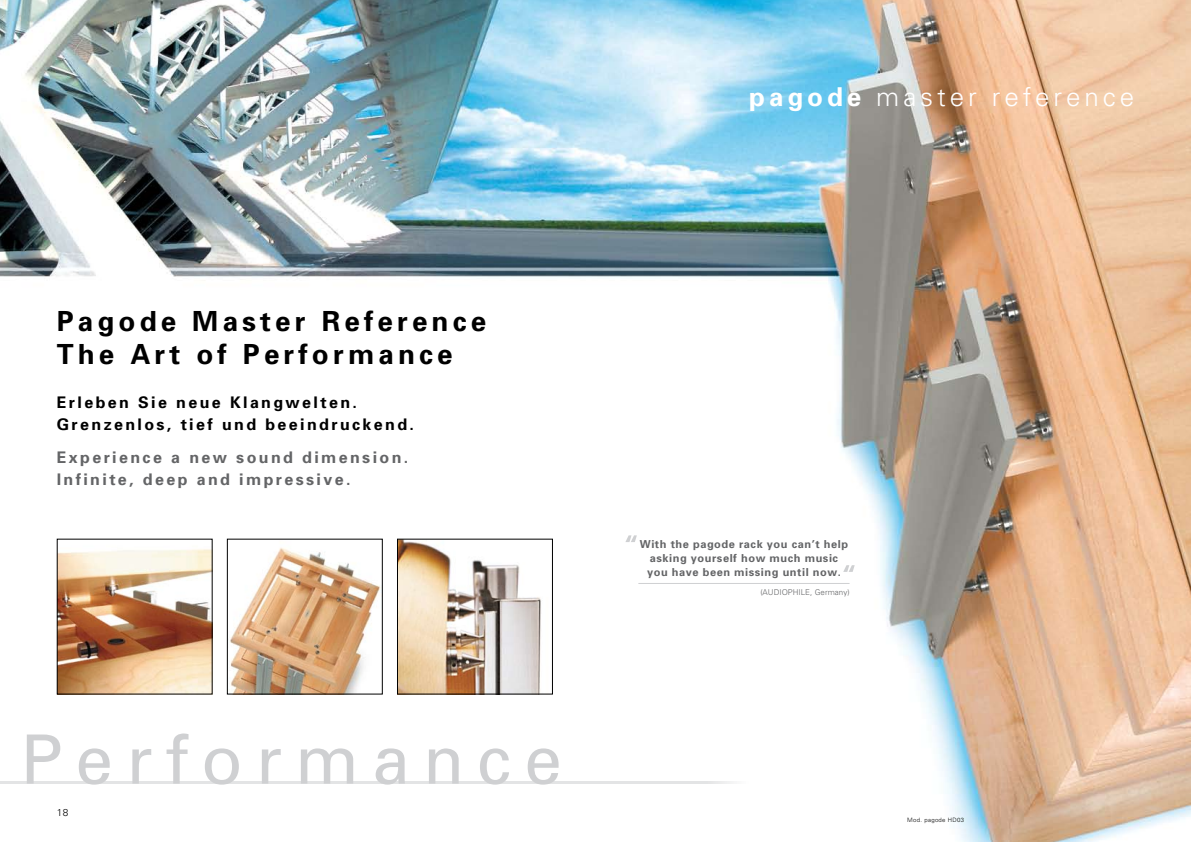
<style>
.page{position:relative;width:1191px;height:842px;background:#fff}
.page>*{position:absolute;margin:0;border:0;box-sizing:border-box;transform-origin:0 0}
.t1{font:68px "Univers";letter-spacing:.19em;color:#cfd0d2}
.t2{font:700 27.8px/33px "Univers";letter-spacing:.15em;color:#000}
.t3{font:300 26px "Univers";letter-spacing:.15em;color:#fff}
.t4{font:700 16px/22px "Univers";letter-spacing:.15em;color:#000}
.t5{font:700 16px/22px "Univers";letter-spacing:.15em;color:#646567}
.t6{font:700 11px/14px "Univers";letter-spacing:.05em;color:#646567;text-align:center}
.t7{font:300 10px "Univers";color:#000}
.t8{font:300 8px "Univers";color:#646567}
.t9{font:300 6px "Univers";letter-spacing:.05em;color:#000}
.s1{font-weight:700}
</style>
<div class="page">
<img style="left:0;top:0;width:1191px;height:842px">
<hr style="left:0;top:781px;width:710px;height:3px;background:#e3e4e5">
<svg style="left:710px;top:781px;width:38px;height:3px"></svg>
<hr style="left:638px;top:583px;width:211px;height:1px;background:#cfd0d2">
<svg style="left:843px;top:565px;width:11px;height:7px"></svg>
<svg style="left:625px;top:535px;width:12px;height:7px"></svg>
<img style="left:399px;top:541px;width:152px;height:151px">
<div style="left:397px;top:539px;width:156px;height:155px;border:1px solid #000"></div>
<img style="left:59px;top:541px;width:152px;height:151px">
<img style="left:229px;top:541px;width:152px;height:151px">
<div style="left:227px;top:539px;width:156px;height:155px;border:1px solid #000"></div>
<h2 class="t2" style="left:57px;top:305px;width:431px">Pagode Master Reference<br>The Art of Performance</h2>
<h3 class="t4" style="left:57px;top:392px;width:359px">Erleben Sie neue Klangwelten.<br>Grenzenlos, tief und beeindruckend.</h3>
<h3 class="t5" style="left:57px;top:447px;width:353px">Experience a new sound dimension.<br>Infinite, deep and impressive.</h3>
<h1 class="t1" style="left:21px;top:720px;width:543px">Performance</h1>
<p class="t7" style="left:57px;top:806px;width:13px">18</p>
<h3 class="t3" style="left:749px;top:81px;width:386px"><span class="s1">pagode</span> master reference</h3>
<p class="t6" style="left:640px;top:537px;width:210px">With the pagode rack you can’t help asking yourself how much music you have been missing until now.</p>
<p class="t8" style="left:760px;top:588px;width:91px">(AUDIOPHILE, Germany)</p>
<p class="t9" style="left:907px;top:816px;width:58px">Mod. pagode HD03</p>
</div>
